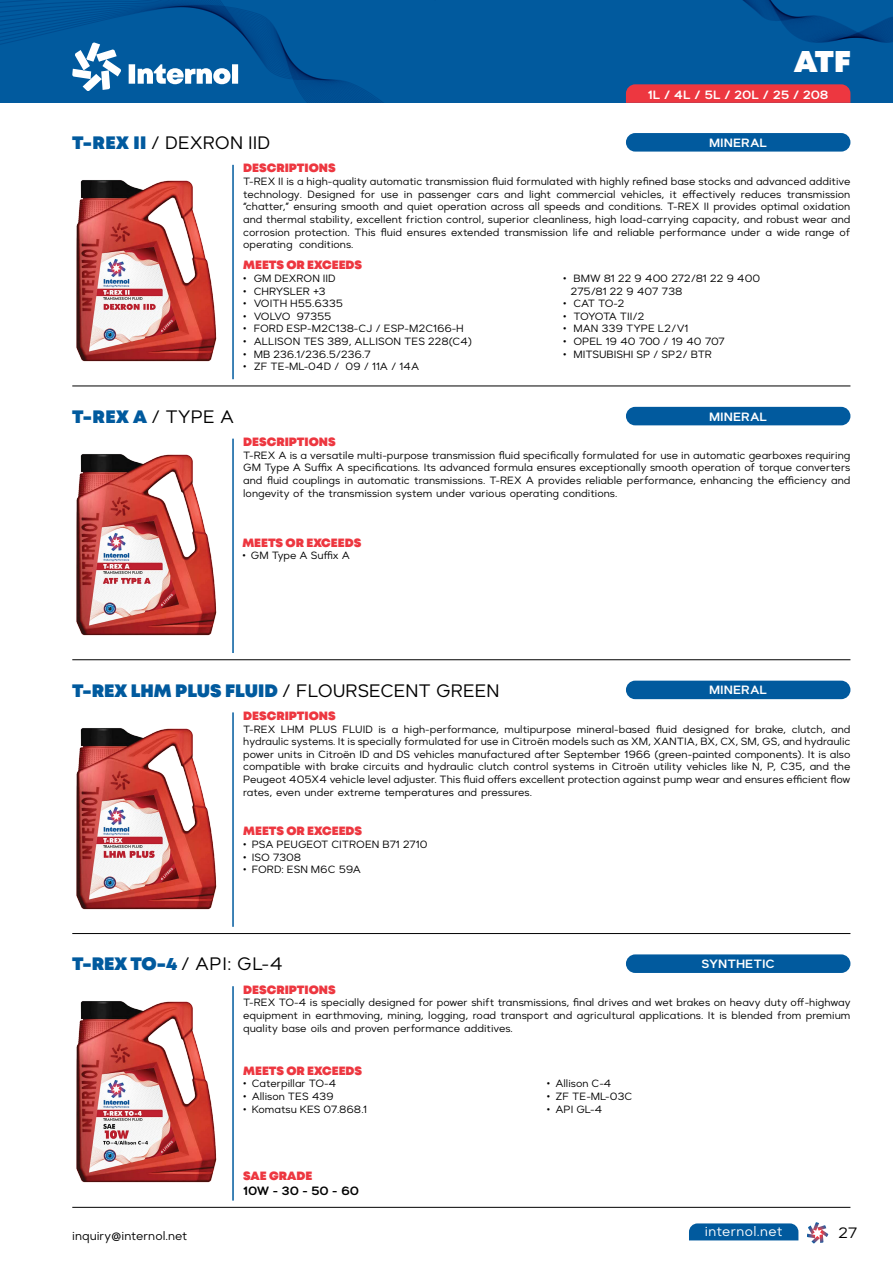
<style>
.page{position:relative;width:893px;height:1263px;background:#fff}
.page>*{position:absolute;margin:0;border:0;box-sizing:border-box;transform-origin:0 0}
.t1{font:900 30px "Mont";color:#fff}
.t2{font:900 18px "Mont";color:#015a9e}
.t3{font:18px "Suprema";color:#000}
.t4{font:15px "Suprema";color:#000}
.t5{font:13.5px "Suprema";letter-spacing:.025em;color:#fff}
.t6{font:900 12px "Mont";color:#ed3740}
.t7{font:600 12px "Suprema";color:#fff}
.t8{font:12px "Suprema";color:#000}
.t9{font:600 12px "Suprema";letter-spacing:-.01em;color:#000}
.t10{font:10.5px/12.6px "Suprema";color:#000;text-align:justify}
.t11{font:10.5px/12.6px "Suprema";letter-spacing:-.025em;color:#000}
.t12{font:10.5px "Suprema";letter-spacing:-.06em;color:#000}
.t13{font:10.5px "Suprema";letter-spacing:-.045em;color:#000}
.s1{font-family:"Mont";font-weight:900;color:#015a9e}
.s2{font-family:"Suprema";font-weight:400;color:#000}
</style>
<div class="page">
<div style="left:0;top:0;width:893px;height:103px;background:#015a9e"></div>
<svg style="left:743px;top:0;width:150px;height:43px"></svg>
<svg style="left:103px;top:0;width:523px;height:103px"></svg>
<svg style="left:129px;top:64px;width:109px;height:20px"></svg>
<svg style="left:72px;top:42px;width:49px;height:49px"></svg>
<svg style="left:626px;top:84px;width:224px;height:19px;background:#e53842"></svg>
<svg style="left:689px;top:1223px;width:109px;height:17px;background:#0b60a2"></svg>
<svg style="left:807px;top:1222px;width:21px;height:21px"></svg>
<hr style="left:72px;top:386px;width:778px;height:1px;background:#000">
<hr style="left:72px;top:659px;width:778px;height:1px;background:#000">
<hr style="left:72px;top:933px;width:778px;height:1px;background:#000">
<hr style="left:72px;top:1207px;width:778px;height:1px;background:#000">
<hr style="left:232px;top:165px;width:2px;height:214px;background:#015a9e">
<hr style="left:232px;top:712px;width:2px;height:215px;background:#015a9e">
<hr style="left:232px;top:986px;width:2px;height:214px;background:#015a9e">
<hr style="left:232px;top:439px;width:2px;height:214px;background:#015a9e">
<img style="left:76px;top:180px;width:141px;height:182px">
<div style="left:626px;top:133px;width:224px;height:19px;background:#015a9e;border-radius:9px"></div>
<img style="left:76px;top:454px;width:141px;height:182px">
<div style="left:626px;top:407px;width:224px;height:18px;background:#015a9e;border-radius:9px"></div>
<img style="left:76px;top:1001px;width:141px;height:182px">
<div style="left:626px;top:954px;width:224px;height:19px;background:#015a9e;border-radius:9px"></div>
<img style="left:76px;top:728px;width:141px;height:182px">
<div style="left:626px;top:681px;width:224px;height:18px;background:#015a9e;border-radius:9px"></div>
<h1 class="t1" style="left:794px;top:42px;width:59px">ATF</h1>
<p class="t7" style="left:648px;top:88px;width:182px">1L / 4L / 5L / 20L / 25 / 208</p>
<h2 class="t3" style="left:72px;top:132px;width:199px"><span class="s1">T-REX II</span> / DEXRON IID</h2>
<p class="t6" style="left:243px;top:160px;width:94px">DESCRIPTIONS</p>
<p class="t10" style="left:243px;top:175px;width:609px">T-REX II is a high-quality automatic transmission fluid formulated with highly refined base stocks and advanced additive technology. Designed for use in passenger cars and light commercial vehicles, it effectively reduces transmission “chatter,” ensuring smooth and quiet operation across all speeds and conditions. T-REX II provides optimal oxidation and thermal stability, excellent friction control, superior cleanliness, high load-carrying capacity, and robust wear and corrosion protection. This fluid ensures extended transmission life and reliable performance under a wide range of operating conditions.</p>
<p class="t6" style="left:243px;top:257px;width:120px">MEETS OR EXCEEDS</p>
<p class="t10" style="left:243px;top:272px;width:94px">• GM DEXRON IID</p>
<p class="t10" style="left:243px;top:285px;width:84px">• CHRYSLER +3</p>
<p class="t10" style="left:243px;top:297px;width:101px">• VOITH H55.6335</p>
<p class="t13" style="left:243px;top:310px;width:90px">• VOLVO 97355</p>
<p class="t10" style="left:243px;top:323px;width:222px">• FORD ESP-M2C138-CJ / ESP-M2C166-H</p>
<p class="t10" style="left:243px;top:335px;width:230px">• ALLISON TES 389, ALLISON TES 228(C4)</p>
<p class="t10" style="left:243px;top:348px;width:129px">• MB 236.1/236.5/236.7</p>
<p class="t10" style="left:243px;top:360px;width:177px">• ZF TE-ML-04D / 09 / 11A / 14A</p>
<p class="t7" style="left:709px;top:135px;width:60px">MINERAL</p>
<p class="t11" style="left:570px;top:272px;width:191px;text-indent:-7px">• BMW 81 22 9 400 272/81 22 9 400<br>275/81 22 9 407 738</p>
<p class="t10" style="left:563px;top:297px;width:63px">• CAT TO-2</p>
<p class="t12" style="left:563px;top:310px;width:83px">• TOYOTA TII/2</p>
<p class="t10" style="left:563px;top:323px;width:127px">• MAN 339 TYPE L2/V1</p>
<p class="t10" style="left:563px;top:335px;width:163px">• OPEL 19 40 700 / 19 40 707</p>
<p class="t10" style="left:563px;top:348px;width:151px">• MITSUBISHI SP / SP2/ BTR</p>
<h2 class="t2" style="left:72px;top:405px;width:163px">T-REX A <span class="s2">/ TYPE A</span></h2>
<p class="t7" style="left:709px;top:409px;width:60px">MINERAL</p>
<p class="t6" style="left:243px;top:434px;width:94px">DESCRIPTIONS</p>
<p class="t10" style="left:243px;top:449px;width:609px">T-REX A is a versatile multi-purpose transmission fluid specifically formulated for use in automatic gearboxes requiring GM Type A Suffix A specifications. Its advanced formula ensures exceptionally smooth operation of torque converters and fluid couplings in automatic transmissions. T-REX A provides reliable performance, enhancing the efficiency and longevity of the transmission system under various operating conditions.</p>
<p class="t6" style="left:242px;top:535px;width:120px">MEETS OR EXCEEDS</p>
<p class="t10" style="left:242px;top:549px;width:109px">• GM Type A Suffix A</p>
<h2 class="t2" style="left:72px;top:678px;width:429px">T-REX LHM PLUS FLUID <span class="s2">/ FLOURSECENT GREEN</span></h2>
<p class="t7" style="left:709px;top:683px;width:60px">MINERAL</p>
<p class="t6" style="left:243px;top:708px;width:94px">DESCRIPTIONS</p>
<p class="t10" style="left:243px;top:723px;width:609px">T-REX LHM PLUS FLUID is a high-performance, multipurpose mineral-based fluid designed for brake, clutch, and hydraulic systems. It is specially formulated for use in Citroën models such as XM, XANTIA, BX, CX, SM, GS, and hydraulic power units in Citroën ID and DS vehicles manufactured after September 1966 (green-painted components). It is also compatible with brake circuits and hydraulic clutch control systems in Citroën utility vehicles like N, P, C35, and the Peugeot 405X4 vehicle level adjuster. This fluid offers excellent protection against pump wear and ensures efficient flow rates, even under extreme temperatures and pressures.</p>
<p class="t6" style="left:243px;top:823px;width:120px">MEETS OR EXCEEDS</p>
<p class="t10" style="left:243px;top:838px;width:186px">• PSA PEUGEOT CITROEN B71 2710</p>
<p class="t10" style="left:243px;top:851px;width:59px">• ISO 7308</p>
<p class="t10" style="left:243px;top:863px;width:119px">• FORD: ESN M6C 59A</p>
<h2 class="t2" style="left:72px;top:952px;width:212px">T-REX TO-4 <span class="s2">/ API: GL-4</span></h2>
<p class="t7" style="left:701px;top:957px;width:75px">SYNTHETIC</p>
<p class="t6" style="left:243px;top:982px;width:94px">DESCRIPTIONS</p>
<p class="t10" style="left:243px;top:997px;width:609px">T-REX TO-4 is specially designed for power shift transmissions, final drives and wet brakes on heavy duty off-highway equipment in earthmoving, mining, logging, road transport and agricultural applications. It is blended from premium quality base oils and proven performance additives.</p>
<p class="t6" style="left:243px;top:1063px;width:120px">MEETS OR EXCEEDS</p>
<p class="t10" style="left:243px;top:1077px;width:95px">• Caterpillar TO-4</p>
<p class="t10" style="left:243px;top:1090px;width:92px">• Allison TES 439</p>
<p class="t10" style="left:243px;top:1103px;width:125px">• Komatsu KES 07.868.1</p>
<p class="t10" style="left:547px;top:1077px;width:66px">• Allison C-4</p>
<p class="t10" style="left:547px;top:1090px;width:87px">• ZF TE-ML-03C</p>
<p class="t10" style="left:547px;top:1103px;width:57px">• API GL-4</p>
<p class="t8" style="left:72px;top:1228px;width:116px">inquiry@internol.net</p>
<p class="t6" style="left:243px;top:1168px;width:71px">SAE GRADE</p>
<p class="t9" style="left:243px;top:1183px;width:117px">10W - 30 - 50 - 60</p>
<p class="t5" style="left:705px;top:1223px;width:79px">internol.net</p>
<h3 class="t4" style="left:838px;top:1224px;width:21px">27</h3>
</div>
